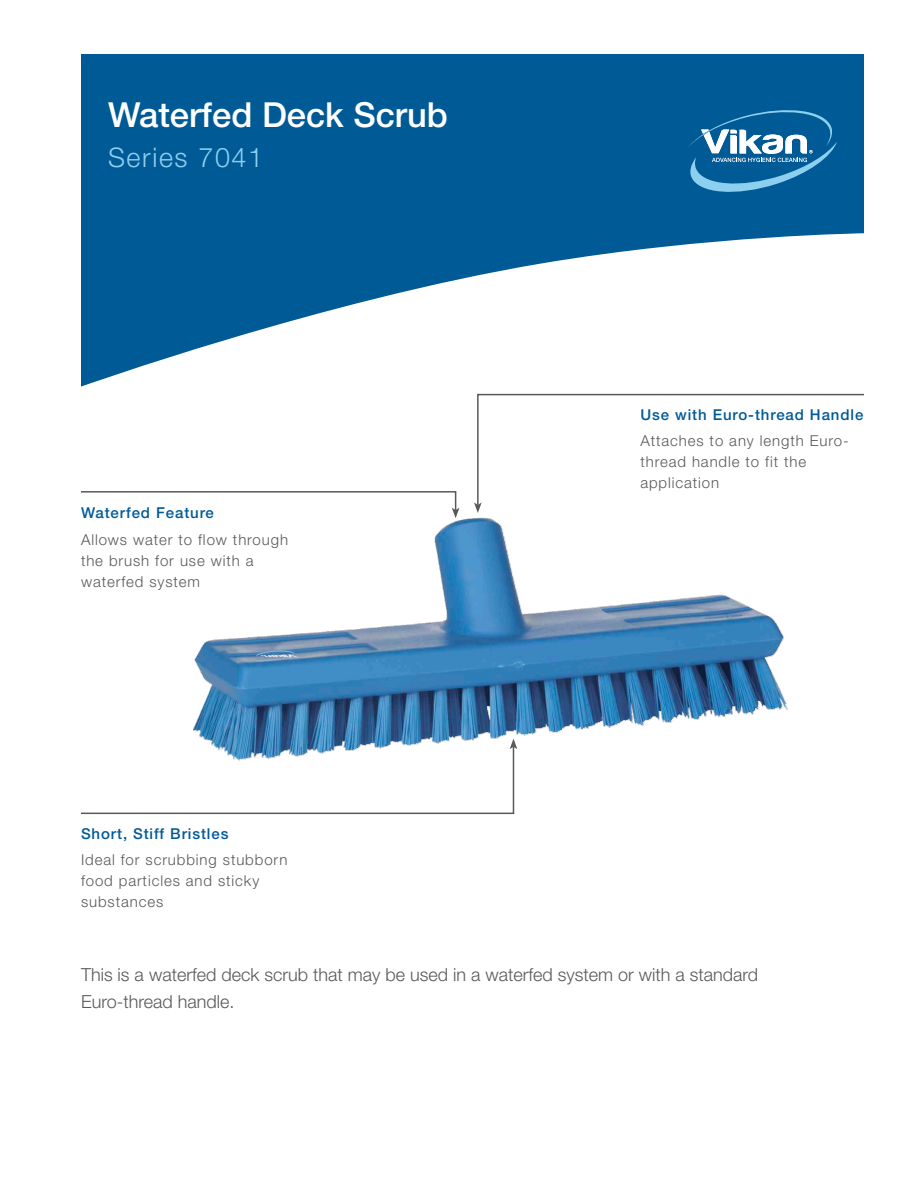
<style>
.page{position:relative;width:918px;height:1188px;background:#fff}
.page>*{position:absolute;margin:0;border:0;box-sizing:border-box;transform-origin:0 0}
.t1{font:500 34.5px "Helvetica Neue LT Std";color:#fff}
.t2{font:300 27px "Helvetica Neue LT Std";letter-spacing:.06em;color:#8dcfef}
.t3{font:300 18px/27px "Helvetica Neue LT Std";color:#57595b}
.t4{font:300 15px/21px "Helvetica Neue LT Std";letter-spacing:.06em;color:#57595b}
.t5{font:500 15px "Helvetica Neue LT Std";letter-spacing:.06em;color:#005a96}
</style>
<div class="page">
<svg style="left:81px;top:54px;width:783px;height:333px;fill:#005a96"></svg>
<svg style="left:688px;top:110px;width:149px;height:82px;background:#2f7bac"></svg>
<img style="left:194px;top:517px;width:593px;height:232px">
<svg style="left:81px;top:739px;width:436px;height:76px"></svg>
<svg style="left:81px;top:491px;width:378px;height:27px"></svg>
<svg style="left:477px;top:393px;width:387px;height:109px"></svg>
<svg style="left:474px;top:502px;width:8px;height:11px"></svg>
<h1 class="t1" style="left:108px;top:94px;width:341px">Waterfed Deck Scrub</h1>
<h2 class="t2" style="left:108px;top:141px;width:157px">Series 7041</h2>
<p class="t5" style="left:81px;top:504px;width:134px">Waterfed Feature</p>
<p class="t4" style="left:81px;top:528px;width:209px">Allows water to flow through the brush for use with a waterfed system</p>
<p class="t5" style="left:81px;top:824px;width:149px">Short, Stiff Bristles</p>
<p class="t4" style="left:81px;top:849px;width:208px">Ideal for scrubbing stubborn food particles and sticky substances</p>
<p class="t5" style="left:640px;top:405px;width:224px">Use with Euro-thread Handle</p>
<p class="t4" style="left:640px;top:430px;width:210px">Attaches to any length Euro&shy;thread handle to fit the application</p>
<p class="t3" style="left:81px;top:960px;width:679px">This is a waterfed deck scrub that may be used in a waterfed system or with a standard<br>Euro-thread handle.</p>
</div>
